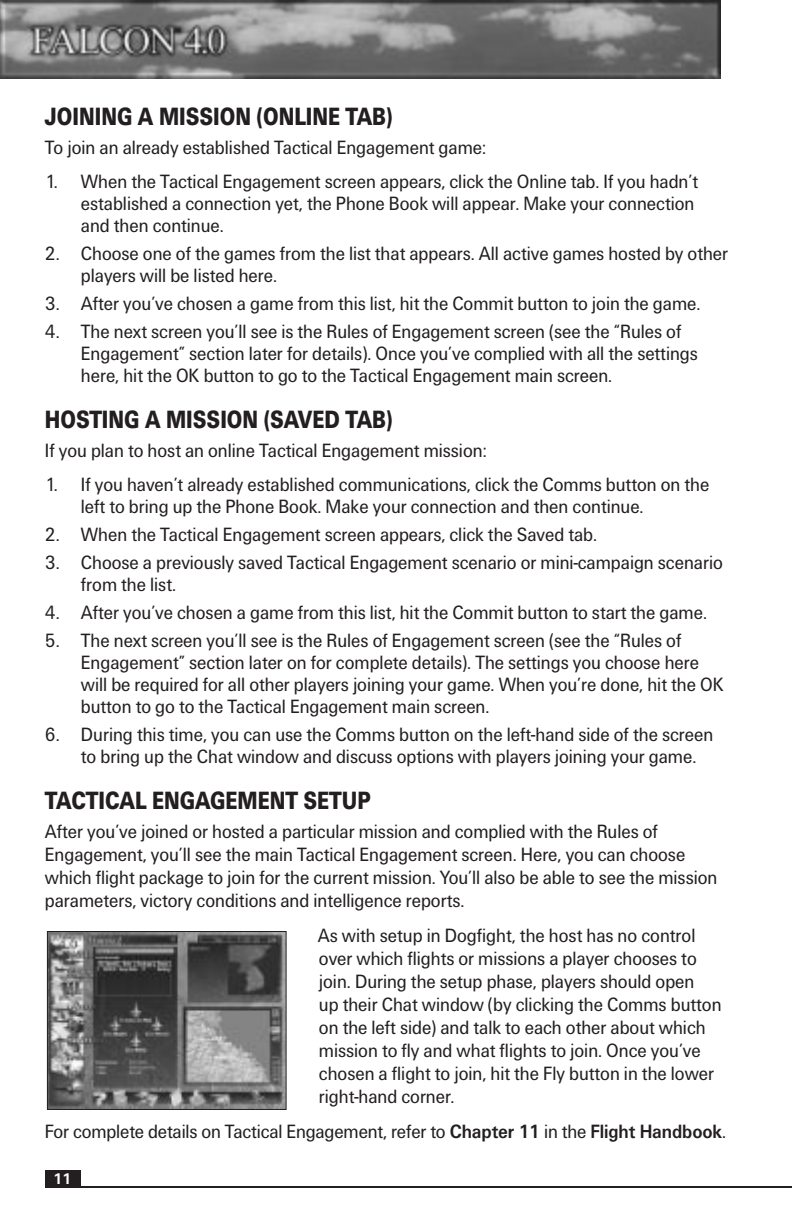
<style>
.page{position:relative;width:792px;height:1224px;background:#fff}
.page>*{position:absolute;margin:0;border:0;box-sizing:border-box;transform-origin:0 0}
.t1{font:26px "U75";color:#231f20;scale:.8 1}
.t2{font:20px/22px "U55";color:#231f20;scale:.9 1}
.t3{font:16px "U65";color:#fff}
.s1{font-family:"U65"}
</style>
<div class="page">
<img style="left:49px;top:933px;width:236px;height:175px">
<div style="left:47px;top:931px;width:240px;height:179px;border:1px solid #231f20"></div>
<img style="left:0;top:0;width:721px;height:78px">
<hr style="left:54px;top:1186px;width:738px;height:2px;background:#231f20">
<div style="left:45px;top:1170px;width:36px;height:18px;background:#231f20"></div>
<h1 class="t1" style="left:45px;top:108px;width:436px">JOINING A MISSION (ONLINE TAB)</h1>
<p class="t2" style="left:45px;top:138px;width:492px">To join an already established Tactical Engagement game:</p>
<p class="t2" style="left:81px;top:172px;width:687px;text-indent:-36px">1. When the Tactical Engagement screen appears, click the Online tab. If you hadn’t established a connection yet, the Phone Book will appear. Make your connection and then continue.</p>
<p class="t2" style="left:81px;top:244px;width:721px;text-indent:-36px">2. Choose one of the games from the list that appears. All active games hosted by other players will be listed here.</p>
<p class="t2" style="left:45px;top:294px;width:730px">3. After you’ve chosen a game from this list, hit the Commit button to join the game.</p>
<p class="t2" style="left:81px;top:322px;width:687px;text-indent:-36px">4. The next screen you’ll see is the Rules of Engagement screen (see the “Rules of<br>Engagement” section later for details). Once you’ve complied with all the settings here, hit the OK button to go to the Tactical Engagement main screen.</p>
<h1 class="t1" style="left:45px;top:411px;width:436px">HOSTING A MISSION (SAVED TAB)</h1>
<p class="t2" style="left:45px;top:441px;width:492px">If you plan to host an online Tactical Engagement mission:</p>
<p class="t2" style="left:81px;top:475px;width:700px;text-indent:-36px">1. If you haven’t already established communications, click the Comms button on the left to bring up the Phone Book. Make your connection and then continue.</p>
<p class="t2" style="left:45px;top:525px;width:615px">2. When the Tactical Engagement screen appears, click the Saved tab.</p>
<p class="t2" style="left:81px;top:553px;width:715px;text-indent:-36px">3. Choose a previously saved Tactical Engagement scenario or mini-campaign scenario from the list.</p>
<p class="t2" style="left:45px;top:603px;width:737px">4. After you’ve chosen a game from this list, hit the Commit button to start the game.</p>
<p class="t2" style="left:81px;top:631px;width:716px;text-indent:-36px">5. The next screen you’ll see is the Rules of Engagement screen (see the “Rules of Engagement” section later on for complete details). The settings you choose here will be required for all other players joining your game. When you’re done, hit the OK button to go to the Tactical Engagement main screen.</p>
<p class="t2" style="left:81px;top:725px;width:704px;text-indent:-36px">6. During this time, you can use the Comms button on the left-hand side of the screen to bring up the Chat window and discuss options with players joining your game.</p>
<h1 class="t1" style="left:45px;top:792px;width:409px">TACTICAL ENGAGEMENT SETUP</h1>
<p class="t2" style="left:45px;top:822px;width:749px;line-height:23px">After you’ve joined or hosted a particular mission and complied with the Rules of Engagement, you’ll see the main Tactical Engagement screen. Here, you can choose which flight package to join for the current mission. You’ll also be able to see the mission parameters, victory conditions and intelligence reports.</p>
<p class="t2" style="left:318px;top:926px;width:450px;line-height:23px">As with setup in Dogfight, the host has no control over which flights or missions a player chooses to join. During the setup phase, players should open<br>up their Chat window (by clicking the Comms button on the left side) and talk to each other about which mission to fly and what flights to join. Once you’ve chosen a flight to join, hit the Fly button in the lower right-hand corner.</p>
<p class="t2" style="left:45px;top:1122px;width:759px">For complete details on Tactical Engagement, refer to <span class="s1">Chapter 11</span> in the <span class="s1">Flight Handbook</span>.</p>
<p class="t3" style="left:53px;top:1173px;width:21px">11</p>
</div>
